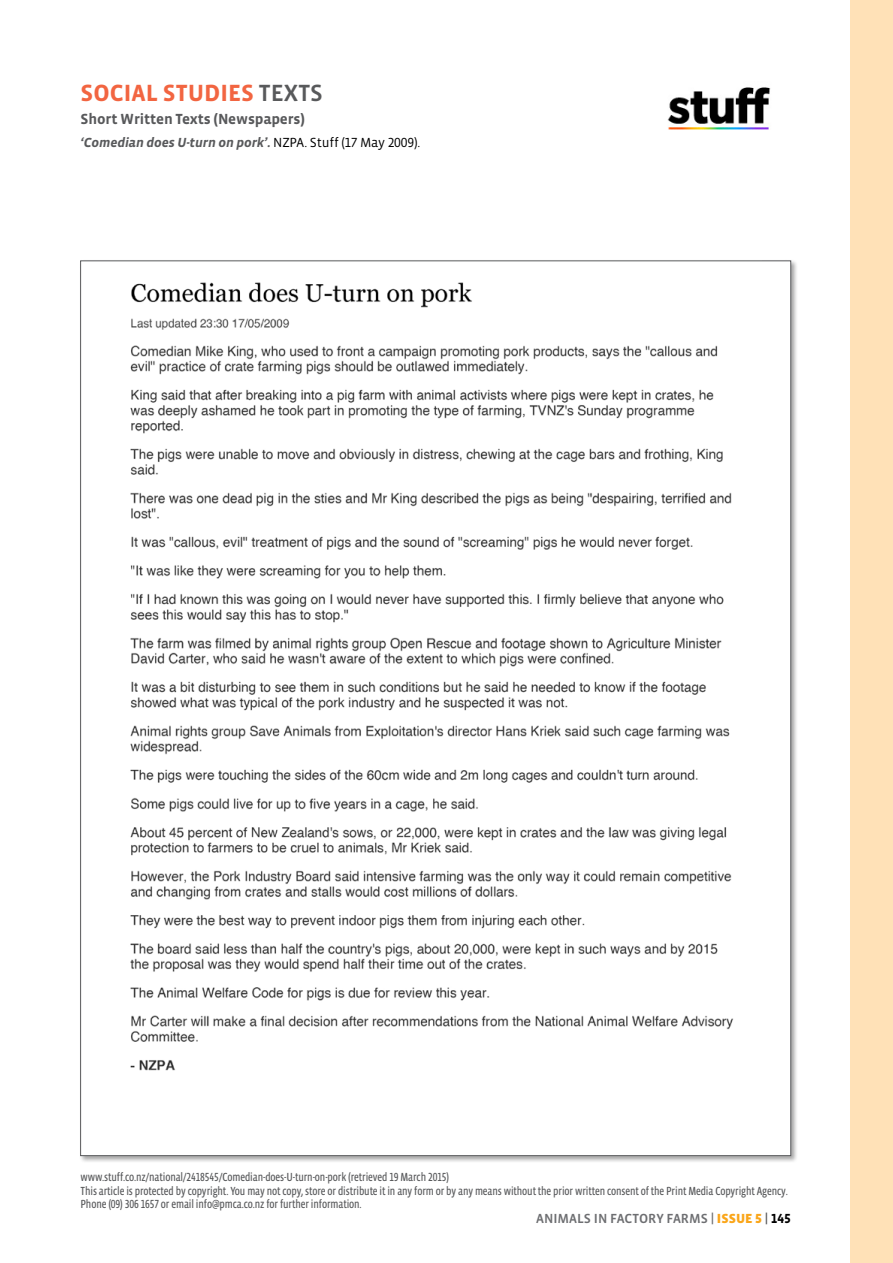
<style>
.page{position:relative;width:893px;height:1263px;background:#fff}
.page>*{position:absolute;margin:0;border:0;box-sizing:border-box;transform-origin:0 0}
.t1{font:700 24px "Vista Sans OT";color:#f26541}
.t2{font:700 15px "Vista Sans OT";letter-spacing:-.01em;color:#58595b}
.t3{font:italic 700 13.5px "Vista Sans OT";letter-spacing:-.01em;color:#58595b}
.t4{font:500 13.5px "Vista Sans OT";color:#6d6e71}
.t5{font:12px/13.5px "Vista Sans Nar OT";letter-spacing:-.01em;color:#58595b}
.s1{font-weight:500;color:#58595b}
.s2{font-weight:400;font-style:normal;color:#000}
.s3{font-weight:900;color:#faa61a}
.s4{color:#58595b}
.s5{font-weight:700;color:#000}
</style>
<div class="page">
<div style="left:850px;top:0;width:43px;height:1263px;background:#ffe1b7"></div>
<img style="left:130px;top:282px;width:604px;height:789px">
<img style="left:667px;top:87px;width:104px;height:43px">
<h1 class="t1" style="left:81px;top:81px;width:244px">SOCIAL STUDIES <span class="s1">TEXTS</span></h1>
<p class="t2" style="left:81px;top:111px;width:226px">Short Written Texts (Newspapers)</p>
<p class="t3" style="left:81px;top:136px;width:341px">‘Comedian does U-turn on pork’. <span class="s2">NZPA. Stuff (17 May 2009).</span></p>
<p class="t5" style="left:81px;top:1171px;width:709px">www.stuff.co.nz/national/2418545/Comedian-does-U-turn-on-pork (retrieved 19 March 2015)<br>This article is protected by copyright. You may not copy, store or distribute it in any form or by any means without the prior written consent of the Print Media Copyright Agency.<br>Phone (09) 306 1657 or email info@pmca.co.nz for further information.</p>
<p class="t4" style="left:536px;top:1211px;width:256px">ANIMALS IN FACTORY FARMS | <span class="s3">ISSUE 5</span> <span class="s4">|</span> <span class="s5">145</span></p>
</div>
